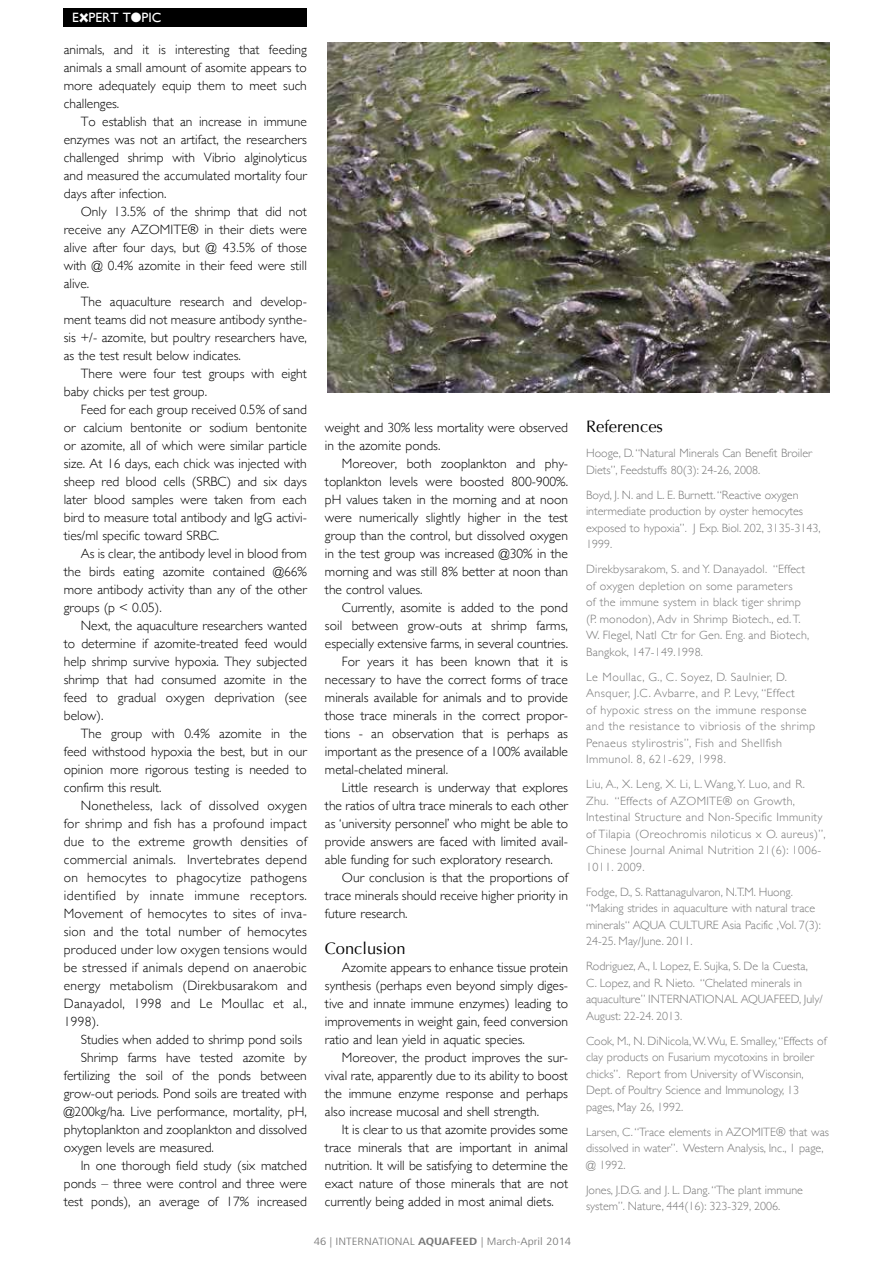
<style>
.page{position:relative;width:893px;height:1263px;background:#fff}
.page>*{position:absolute;margin:0;border:0;box-sizing:border-box;transform-origin:0 0}
.t1{font:16.5px "Optima";color:#000}
.t2{font:300 13.5px/18px "Gill Sans";color:#000;text-align:justify}
.t3{font:13.5px "Gill Sans";color:#fff}
.t4{font:300 12px/16.5px "Gill Sans";color:#777}
.t5{font:300 12px/16.5px "Gill Sans";letter-spacing:.02em;color:#777}
.t6{font:300 12px/16.5px "Gill Sans";letter-spacing:.04em;color:#777}
.t7{font:300 12px/16.5px "Gill Sans";letter-spacing:.03em;color:#777}
.t8{font:300 condensed 10.5px "Frutiger";color:#777;scale:1.25 1}
.s1{font-family:"Lithos Pro";font-weight:900;font-size:12px}
.s2{font-weight:700}
</style>
<div class="page">
<div style="left:64px;top:8px;width:243px;height:18px;background:#000"></div>
<img style="left:327px;top:43px;width:502px;height:349px">
<p class="t3" style="left:72px;top:10px;width:91px">E<span class="s1">X</span>PERT T PIC</p>
<p class="t2" style="left:64px;top:41px;width:245px">animals, and it is interesting that feeding animals a small amount of asomite appears to more adequately equip them to meet such challenges.</p>
<p class="t2" style="left:64px;top:113px;width:245px;text-indent:17px">To establish that an increase in immune enzymes was not an artifact, the researchers challenged shrimp with Vibrio alginolyticus and measured the accumulated mortality four days after infection.</p>
<p class="t2" style="left:64px;top:203px;width:245px;text-indent:17px">Only 13.5% of the shrimp that did not receive any AZOMITE® in their diets were alive after four days, but @ 43.5% of those with @ 0.4% azomite in their feed were still alive.</p>
<p class="t2" style="left:64px;top:292px;width:245px;text-indent:17px">The aquaculture research and develop&shy;ment teams did not measure antibody synthe&shy;sis +/- azomite, but poultry researchers have, as the test result below indicates.</p>
<p class="t2" style="left:64px;top:364px;width:245px;text-indent:17px">There were four test groups with eight baby chicks per test group.</p>
<p class="t2" style="left:64px;top:400px;width:245px;text-indent:17px">Feed for each group received 0.5% of sand or calcium bentonite or sodium bentonite or azomite, all of which were similar particle size. At 16 days, each chick was injected with sheep red blood cells (SRBC) and six days later blood samples were taken from each bird to measure total antibody and IgG activi&shy;ties/ml specific toward SRBC.</p>
<p class="t2" style="left:64px;top:544px;width:245px;text-indent:17px">As is clear, the antibody level in blood from the birds eating azomite contained @66% more antibody activity than any of the other groups (p &lt; 0.05).</p>
<p class="t2" style="left:64px;top:616px;width:245px;text-indent:17px">Next, the aquaculture researchers wanted to determine if azomite-treated feed would help shrimp survive hypoxia. They subjected shrimp that had consumed azomite in the feed to gradual oxygen deprivation (see below).</p>
<p class="t2" style="left:64px;top:724px;width:245px;text-indent:17px">The group with 0.4% azomite in the feed withstood hypoxia the best, but in our opinion more rigorous testing is needed to confirm this result.</p>
<p class="t2" style="left:64px;top:796px;width:245px;text-indent:17px">Nonetheless, lack of dissolved oxygen for shrimp and fish has a profound impact due to the extreme growth densities of commercial animals. Invertebrates depend on hemocytes to phagocytize pathogens identified by innate immune receptors.<br>Movement of hemocytes to sites of inva&shy;sion and the total number of hemocytes produced under low oxygen tensions would be stressed if animals depend on anaerobic energy metabolism (Direkbusarakom and Danayadol, 1998 and Le Moullac et al., 1998).</p>
<p class="t2" style="left:81px;top:1030px;width:223px">Studies when added to shrimp pond soils</p>
<p class="t2" style="left:81px;top:1048px;width:228px">Shrimp farms have tested azomite by</p>
<p class="t2" style="left:64px;top:1066px;width:245px">fertilizing the soil of the ponds between</p>
<p class="t2" style="left:64px;top:1084px;width:245px">grow-out periods. Pond soils are treated with</p>
<p class="t2" style="left:64px;top:1102px;width:245px">@200kg/ha. Live performance, mortality, pH,</p>
<p class="t2" style="left:64px;top:1120px;width:245px">phytoplankton and zooplankton and dissolved</p>
<p class="t2" style="left:64px;top:1138px;width:152px">oxygen levels are measured.</p>
<p class="t2" style="left:81px;top:1156px;width:228px">In one thorough field study (six matched</p>
<p class="t2" style="left:64px;top:1174px;width:245px">ponds – three were control and three were</p>
<p class="t2" style="left:64px;top:1192px;width:245px">test ponds), an average of 17% increased</p>
<p class="t2" style="left:325px;top:418px;width:245px">weight and 30% less mortality were observed in the azomite ponds.</p>
<p class="t2" style="left:325px;top:454px;width:245px;text-indent:17px">Moreover, both zooplankton and phy&shy;toplankton levels were boosted 800-900%. pH values taken in the morning and at noon were numerically slightly higher in the test group than the control, but dissolved oxygen in the test group was increased @30% in the morning and was still 8% better at noon than the control values.</p>
<p class="t2" style="left:342px;top:598px;width:228px">Currently, asomite is added to the pond</p>
<p class="t2" style="left:325px;top:616px;width:245px">soil between grow-outs at shrimp farms,</p>
<p class="t2" style="left:325px;top:634px;width:245px">especially extensive farms, in several countries.</p>
<p class="t2" style="left:342px;top:652px;width:228px">For years it has been known that it is</p>
<p class="t2" style="left:325px;top:670px;width:245px">necessary to have the correct forms of trace</p>
<p class="t2" style="left:325px;top:688px;width:245px">minerals available for animals and to provide</p>
<p class="t2" style="left:325px;top:706px;width:245px">those trace minerals in the correct propor-</p>
<p class="t2" style="left:325px;top:724px;width:245px">tions - an observation that is perhaps as</p>
<p class="t2" style="left:325px;top:742px;width:245px">important as the presence of a 100% available</p>
<p class="t2" style="left:325px;top:760px;width:125px">metal-chelated mineral.</p>
<p class="t2" style="left:342px;top:778px;width:228px">Little research is underway that explores</p>
<p class="t2" style="left:325px;top:796px;width:245px">the ratios of ultra trace minerals to each other</p>
<p class="t2" style="left:325px;top:814px;width:245px">as ‘university personnel’ who might be able to</p>
<p class="t2" style="left:325px;top:832px;width:245px">provide answers are faced with limited avail-</p>
<p class="t2" style="left:325px;top:850px;width:229px">able funding for such exploratory research.</p>
<p class="t2" style="left:342px;top:868px;width:228px">Our conclusion is that the proportions of</p>
<p class="t2" style="left:325px;top:886px;width:245px">trace minerals should receive higher priority in</p>
<p class="t2" style="left:325px;top:904px;width:84px">future research.</p>
<p class="t1" style="left:325px;top:939px;width:82px">Conclusion</p>
<p class="t2" style="left:325px;top:959px;width:245px;text-indent:17px">Azomite appears to enhance tissue protein synthesis (perhaps even beyond simply diges&shy;tive and innate immune enzymes) leading to improvements in weight gain, feed conversion ratio and lean yield in aquatic species.</p>
<p class="t2" style="left:325px;top:1049px;width:245px;text-indent:17px">Moreover, the product improves the sur&shy;vival rate, apparently due to its ability to boost the immune enzyme response and perhaps also increase mucosal and shell strength.</p>
<p class="t2" style="left:325px;top:1121px;width:245px;text-indent:17px">It is clear to us that azomite provides some trace minerals that are important in animal nutrition. It will be satisfying to determine the exact nature of those minerals that are not currently being added in most animal diets.</p>
<p class="t8" style="left:314px;top:1235px;width:207px">46 | INTERNATIONAL <span class="s2">AQUAFEED</span> | March-April 2014</p>
<p class="t1" style="left:586px;top:417px;width:79px">References</p>
<p class="t4" style="left:586px;top:445px;width:228px">Hooge, D. “Natural Minerals Can Benefit Broiler<br>Diets”, Feedstuffs 80(3): 24-26, 2008.</p>
<p class="t4" style="left:586px;top:486px;width:236px">Boyd, J. N. and L. E. Burnett. “Reactive oxygen intermediate production by oyster hemocytes exposed to hypoxia”. J Exp. Biol. 202, 3135-3143, 1999.</p>
<p class="t5" style="left:586px;top:561px;width:225px">Direkbysarakom, S. and Y. Danayadol. “Effect of oxygen depletion on some parameters<br>of the immune system in black tiger shrimp (P. monodon), Adv in Shrimp Biotech., ed. T.<br>W. Flegel, Natl Ctr for Gen. Eng. and Biotech, Bangkok, 147-149.1998.</p>
<p class="t6" style="left:586px;top:668px;width:231px">Le Moullac, G., C. Soyez, D. Saulnier, D.<br>Ansquer, J.C. Avbarre, and P. Levy, “Effect<br>of hypoxic stress on the immune response and the resistance to vibriosis of the shrimp Penaeus stylirostris”, Fish and Shellfish Immunol. 8, 621-629, 1998.</p>
<p class="t7" style="left:586px;top:776px;width:241px">Liu, A., X. Leng, X. Li, L. Wang, Y. Luo, and R.<br>Zhu. “Effects of AZOMITE® on Growth, Intestinal Structure and Non-Specific Immunity of Tilapia (Oreochromis niloticus x O. aureus)”, Chinese Journal Animal Nutrition 21(6): 1006- 1011. 2009.</p>
<p class="t4" style="left:586px;top:883px;width:236px">Fodge, D., S. Rattanagulvaron, N.T.M. Huong. “Making strides in aquaculture with natural trace minerals“ AQUA CULTURE Asia Pacific ,Vol. 7(3):<br>24-25. May/June. 2011.</p>
<p class="t4" style="left:586px;top:958px;width:238px">Rodriguez, A., I. Lopez, E. Sujka, S. De la Cuesta,<br>C. Lopez, and R. Nieto. “Chelated minerals in aquaculture” INTERNATIONAL AQUAFEED, July/ August: 22-24. 2013.</p>
<p class="t4" style="left:586px;top:1032px;width:242px">Cook, M., N. DiNicola, W. Wu, E. Smalley, “Effects of clay products on Fusarium mycotoxins in broiler chicks”. Report from University of Wisconsin, Dept. of Poultry Science and Immunology, 13 pages, May 26, 1992.</p>
<p class="t4" style="left:586px;top:1123px;width:245px">Larsen, C. “Trace elements in AZOMITE® that was dissolved in water”. Western Analysis, Inc., 1 page, @ 1992.</p>
<p class="t4" style="left:586px;top:1181px;width:218px">Jones, J.D.G. and J. L. Dang. “The plant immune system”. Nature, 444(16): 323-329, 2006.</p>
</div>
